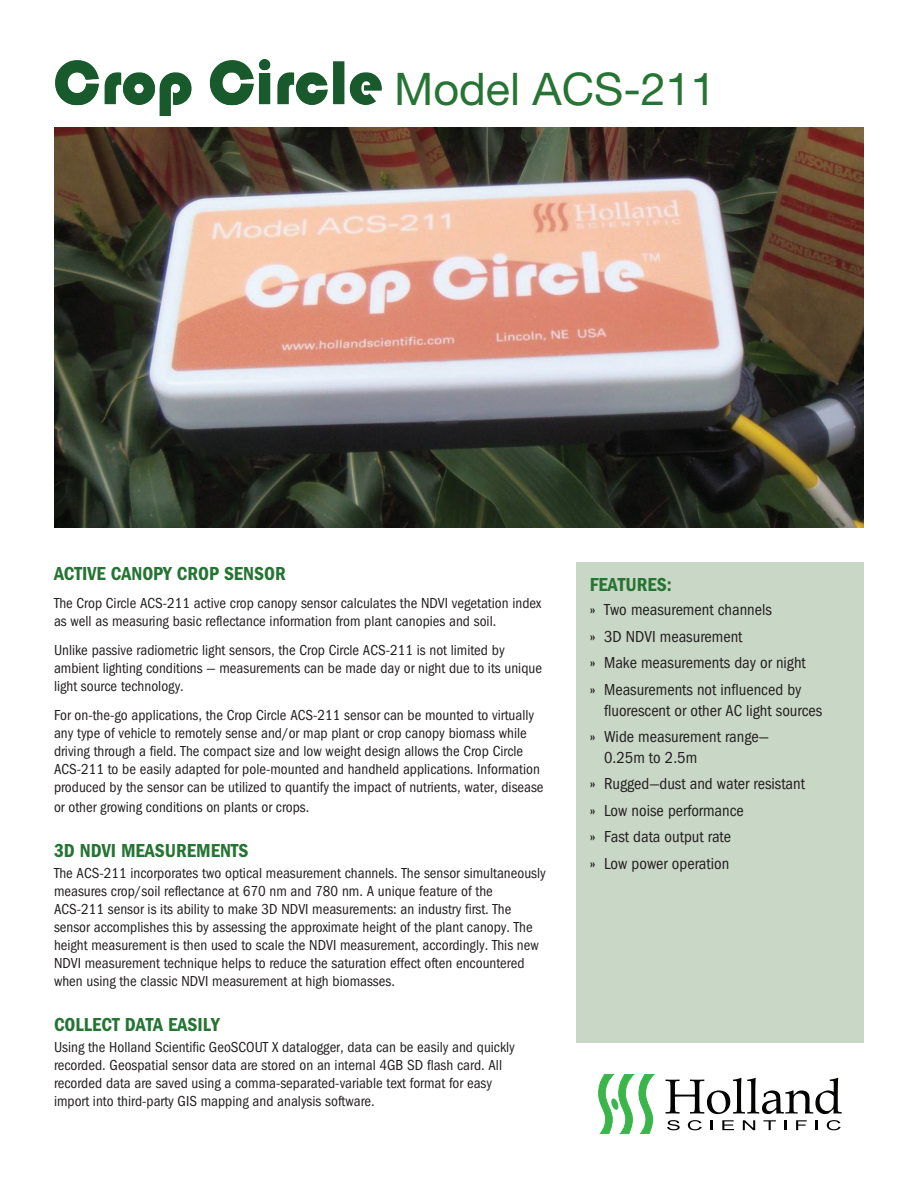
<style>
.page{position:relative;width:918px;height:1188px;background:#fff}
.page>*{position:absolute;margin:0;border:0;box-sizing:border-box;transform-origin:0 0}
.t1{font:45px "Helvetica Neue";color:#267434}
.t2{font:600 condensed 19.5px "Franklin Gothic";color:#267434}
.t3{font:condensed 16.5px/26.4px "Franklin Gothic";color:#231f20}
.t4{font:condensed 15px/18px "Franklin Gothic";color:#231f20}
</style>
<div class="page">
<div style="left:576px;top:563px;width:288px;height:480px;background:#c9d8c6"></div>
<img style="left:54px;top:128px;width:810px;height:399px">
<svg style="left:667px;top:1120px;width:13px;height:10px"></svg>
<svg style="left:688px;top:1120px;width:14px;height:10px"></svg>
<svg style="left:711px;top:1120px;width:2px;height:10px"></svg>
<svg style="left:722px;top:1120px;width:12px;height:10px"></svg>
<svg style="left:743px;top:1120px;width:12px;height:10px"></svg>
<svg style="left:763px;top:1120px;width:13px;height:10px"></svg>
<svg style="left:784px;top:1120px;width:2px;height:10px"></svg>
<svg style="left:796px;top:1120px;width:11px;height:10px"></svg>
<svg style="left:816px;top:1120px;width:2px;height:10px"></svg>
<svg style="left:827px;top:1120px;width:14px;height:10px"></svg>
<svg style="left:666px;top:1078px;width:176px;height:36px"></svg>
<svg style="left:598px;top:1074px;width:56px;height:60px"></svg>
<img style="left:55px;top:59px;width:327px;height:57px">
<h1 class="t1" style="left:394px;top:62px;width:323px">Model ACS-211</h1>
<h2 class="t2" style="left:54px;top:562px;width:233px">ACTIVE CANOPY CROP SENSOR</h2>
<p class="t4" style="left:54px;top:595px;width:489px">The Crop Circle ACS-211 active crop canopy sensor calculates the NDVI vegetation index as well as measuring basic reflectance information from plant canopies and soil.</p>
<p class="t4" style="left:54px;top:641px;width:490px">Unlike passive radiometric light sensors, the Crop Circle ACS-211 is not limited by ambient lighting conditions — measurements can be made day or night due to its unique light source technology.</p>
<p class="t4" style="left:54px;top:706px;width:491px">For on-the-go applications, the Crop Circle ACS-211 sensor can be mounted to virtually any type of vehicle to remotely sense and/or map plant or crop canopy biomass while driving through a field. The compact size and low weight design allows the Crop Circle ACS-211 to be easily adapted for pole-mounted and handheld applications. Information produced by the sensor can be utilized to quantify the impact of nutrients, water, disease</p>
<p class="t4" style="left:54px;top:798px;width:257px">or other growing conditions on plants or crops.</p>
<h2 class="t2" style="left:54px;top:839px;width:196px">3D NDVI MEASUREMENTS</h2>
<p class="t4" style="left:54px;top:864px;width:493px">The ACS-211 incorporates two optical measurement channels. The sensor simultaneously measures crop/soil reflectance at 670 nm and 780 nm. A unique feature of the ACS-211 sensor is its ability to make 3D NDVI measurements: an industry first. The sensor accomplishes this by assessing the approximate height of the plant canopy. The height measurement is then used to scale the NDVI measurement, accordingly. This new NDVI measurement technique helps to reduce the saturation effect often encountered when using the classic NDVI measurement at high biomasses.</p>
<h2 class="t2" style="left:54px;top:1013px;width:167px">COLLECT DATA EASILY</h2>
<p class="t4" style="left:54px;top:1038px;width:462px">Using the Holland Scientific GeoSCOUT X datalogger, data can be easily and quickly recorded. Geospatial sensor data are stored on an internal 4GB SD flash card. All recorded data are saved using a comma-separated-variable text format for easy import into third-party GIS mapping and analysis software.</p>
<h2 class="t2" style="left:590px;top:574px;width:83px">FEATURES:</h2>
<p class="t3" style="left:590px;top:597px;width:217px">» Two measurement channels<br>» 3D NDVI measurement<br>» Make measurements day or night » Measurements not influenced by</p>
<p class="t3" style="left:590px;top:697px;width:234px;text-indent:14px">fluorescent or other AC light sources » Wide measurement range—</p>
<p class="t3" style="left:590px;top:745px;width:217px;text-indent:14px">0.25m to 2.5m<br>» Rugged—dust and water resistant » Low noise performance<br>» Fast data output rate<br>» Low power operation</p>
</div>
